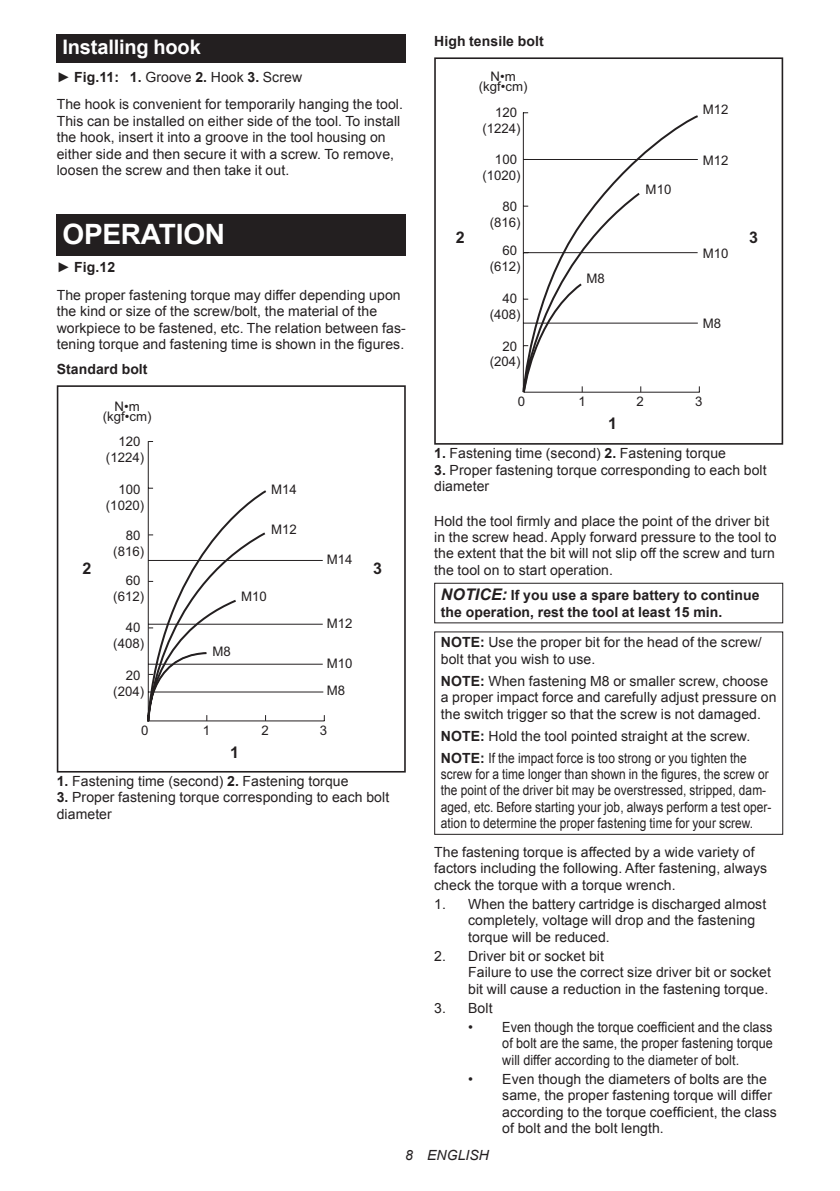
<style>
.page{position:relative;width:840px;height:1191px;background:#fff}
.page>*{position:absolute;margin:0;border:0;box-sizing:border-box;transform-origin:0 0}
.t1{font:700 28px "Arial";letter-spacing:-.01em;color:#fff}
.t2{font:700 20px "Arial";letter-spacing:-.01em;color:#fff}
.t3{font:700 16px "Arial";color:#231f20}
.t4{font:14px/16.4px "Arial";letter-spacing:.005em;color:#231f20}
.t5{font:14px/16.4px "Arial";letter-spacing:.005em;color:#231f20;scale:.85 1}
.t6{font:700 14px/16.4px "Arial";letter-spacing:.005em;color:#231f20}
.t7{font:italic 14px "Arial";letter-spacing:.005em;color:#231f20}
.t8{font:13.2px/15.8px "Arial";color:#231f20;text-align:right}
.s1{font-weight:700}
.s2{font-style:italic;font-size:16px}
</style>
<div class="page">
<div style="left:57px;top:34px;width:348px;height:29px;background:#231f20"></div>
<div style="left:57px;top:215px;width:348px;height:41px;background:#231f20"></div>
<div style="left:57px;top:385px;width:348px;height:387px;border:2px solid #231f20"></div>
<svg style="left:147px;top:441px;width:178px;height:281px"></svg>
<svg style="left:147px;top:488px;width:121px;height:234px"></svg>
<div style="left:434px;top:57px;width:348px;height:388px;border:2px solid #231f20"></div>
<hr style="left:522px;top:112px;width:1px;height:274px;background:#231f20">
<svg style="left:522px;top:113px;width:177px;height:280px"></svg>
<div style="left:434px;top:583px;width:348px;height:40px;border:1px solid #231f20"></div>
<div style="left:434px;top:631px;width:348px;height:204px;border:1px solid #231f20"></div>
<h2 class="t2" style="left:62px;top:34px;width:140px">Installing hook</h2>
<p class="t4" style="left:57px;top:63px;width:347px;line-height:27.8px">► <span class="s1">Fig.11: 1.</span> Groove <span class="s1">2.</span> Hook <span class="s1">3.</span> Screw<br>The hook is convenient for temporarily hanging the tool.</p>
<p class="t4" style="left:57px;top:113px;width:345px">This can be installed on either side of the tool. To install the hook, insert it into a groove in the tool housing on either side and then secure it with a screw. To remove, loosen the screw and then take it out.</p>
<h1 class="t1" style="left:62px;top:216px;width:164px">OPERATION</h1>
<p class="t4" style="left:57px;top:253px;width:345px;line-height:27.8px">► <span class="s1">Fig.12<br></span>The proper fastening torque may differ depending upon</p>
<p class="t4" style="left:57px;top:303px;width:350px">the kind or size of the screw/bolt, the material of the workpiece to be fastened, etc. The relation between fas&shy;tening torque and fastening time is shown in the figures.</p>
<p class="t6" style="left:57px;top:361px;width:92px">Standard bolt</p>
<p class="t8" style="left:103px;top:401px;width:50px;line-height:10.6px;text-align:center">N•m (kgf•cm)</p>
<p class="t3" style="left:82px;top:557px;width:10px">2</p>
<p class="t8" style="left:106px;top:434px;width:40px">120 (1224)</p>
<p class="t8" style="left:106px;top:481px;width:40px">100 (1020)</p>
<p class="t8" style="left:113px;top:528px;width:32px">80 (816)</p>
<p class="t8" style="left:113px;top:572px;width:32px">60 (612)</p>
<p class="t8" style="left:113px;top:619px;width:32px">40 (408)</p>
<p class="t8" style="left:113px;top:667px;width:32px">20 (204)</p>
<p class="t8" style="left:271px;top:481px;width:27px">M14</p>
<p class="t8" style="left:271px;top:522px;width:27px">M12</p>
<p class="t8" style="left:241px;top:589px;width:27px">M10</p>
<p class="t8" style="left:212px;top:643px;width:20px">M8</p>
<p class="t8" style="left:327px;top:552px;width:27px">M14</p>
<p class="t8" style="left:327px;top:615px;width:27px">M12</p>
<p class="t8" style="left:327px;top:649px;width:27px;line-height:27.8px;text-align:left">M10<br>M8</p>
<p class="t8" style="left:141px;top:722px;width:9px">0</p>
<p class="t8" style="left:202px;top:722px;width:9px">1</p>
<p class="t8" style="left:320px;top:722px;width:9px">3</p>
<p class="t8" style="left:261px;top:722px;width:9px">2</p>
<p class="t3" style="left:230px;top:741px;width:10px">1</p>
<p class="t3" style="left:373px;top:557px;width:10px">3</p>
<p class="t4" style="left:57px;top:773px;width:293px"><span class="s1">1.</span> Fastening time (second) <span class="s1">2.</span> Fastening torque</p>
<p class="t4" style="left:57px;top:789px;width:334px"><span class="s1">3.</span> Proper fastening torque corresponding to each bolt diameter</p>
<p class="t6" style="left:434px;top:33px;width:111px">High tensile bolt</p>
<p class="t8" style="left:478px;top:71px;width:50px;line-height:10.6px;text-align:center">N•m (kgf•cm)</p>
<p class="t8" style="left:482px;top:104px;width:40px">120 (1224)</p>
<p class="t8" style="left:482px;top:152px;width:40px">100 (1020)</p>
<p class="t8" style="left:645px;top:182px;width:27px">M10</p>
<p class="t8" style="left:702px;top:102px;width:27px">M12</p>
<p class="t8" style="left:702px;top:152px;width:27px">M12</p>
<p class="t8" style="left:489px;top:198px;width:32px">80 (816)</p>
<p class="t8" style="left:489px;top:243px;width:32px">60 (612)</p>
<p class="t8" style="left:489px;top:290px;width:32px">40 (408)</p>
<p class="t8" style="left:489px;top:338px;width:32px">20 (204)</p>
<p class="t3" style="left:455px;top:226px;width:10px">2</p>
<p class="t3" style="left:748px;top:226px;width:10px">3</p>
<p class="t8" style="left:702px;top:246px;width:27px">M10</p>
<p class="t8" style="left:586px;top:271px;width:20px">M8</p>
<p class="t8" style="left:702px;top:315px;width:20px">M8</p>
<p class="t8" style="left:517px;top:393px;width:9px">0</p>
<p class="t8" style="left:578px;top:393px;width:9px">1</p>
<p class="t8" style="left:636px;top:393px;width:9px">2</p>
<p class="t3" style="left:607px;top:413px;width:10px">1</p>
<p class="t8" style="left:694px;top:393px;width:9px">3</p>
<p class="t4" style="left:434px;top:445px;width:293px"><span class="s1">1.</span> Fastening time (second) <span class="s1">2.</span> Fastening torque</p>
<p class="t4" style="left:434px;top:461px;width:334px"><span class="s1">3.</span> Proper fastening torque corresponding to each bolt diameter</p>
<p class="t4" style="left:434px;top:512px;width:344px">Hold the tool firmly and place the point of the driver bit in the screw head. Apply forward pressure to the tool to the extent that the bit will not slip off the screw and turn the tool on to start operation.</p>
<p class="t6" style="left:440px;top:587px;width:320px"><span class="s2">NOTICE:</span> If you use a spare battery to continue the operation, rest the tool at least 15 min.</p>
<p class="t4" style="left:440px;top:634px;width:322px"><span class="s1">NOTE:</span> Use the proper bit for the head of the screw/ bolt that you wish to use.</p>
<p class="t4" style="left:440px;top:673px;width:337px"><span class="s1">NOTE:</span> When fastening M8 or smaller screw, choose a proper impact force and carefully adjust pressure on the switch trigger so that the screw is not damaged.</p>
<p class="t4" style="left:440px;top:725px;width:311px;line-height:22px"><span class="s1">NOTE:</span> Hold the tool pointed straight at the screw.<br><span class="s1">NOTE:</span> If the impact force is too strong or you tighten the</p>
<p class="t5" style="left:440px;top:766px;width:390px">screw for a time longer than shown in the figures, the screw or the point of the driver bit may be overstressed, stripped, dam&shy;aged, etc. Before starting your job, always perform a test oper&shy;ation to determine the proper fastening time for your screw.</p>
<p class="t4" style="left:434px;top:844px;width:334px">The fastening torque is affected by a wide variety of factors including the following. After fastening, always check the torque with a torque wrench.</p>
<p class="t4" style="left:468px;top:896px;width:299px;text-indent:-34px">1. When the battery cartridge is discharged almost completely, voltage will drop and the fastening torque will be reduced.</p>
<p class="t4" style="left:468px;top:948px;width:304px;text-indent:-34px">2. Driver bit or socket bit<br>Failure to use the correct size driver bit or socket bit will cause a reduction in the fastening torque.</p>
<p class="t4" style="left:434px;top:1000px;width:60px">3. Bolt</p>
<p class="t4" style="left:502px;top:1019px;width:272px;text-align:justify;text-indent:-34px">• Even though the torque coefficient and the class of bolt are the same, the proper fastening torque will differ according to the diameter of bolt.</p>
<p class="t4" style="left:502px;top:1071px;width:276px;text-indent:-34px">• Even though the diameters of bolts are the same, the proper fastening torque will differ according to the torque coefficient, the class of bolt and the bolt length.</p>
<p class="t7" style="left:405px;top:1146px;width:85px">8 ENGLISH</p>
</div>
